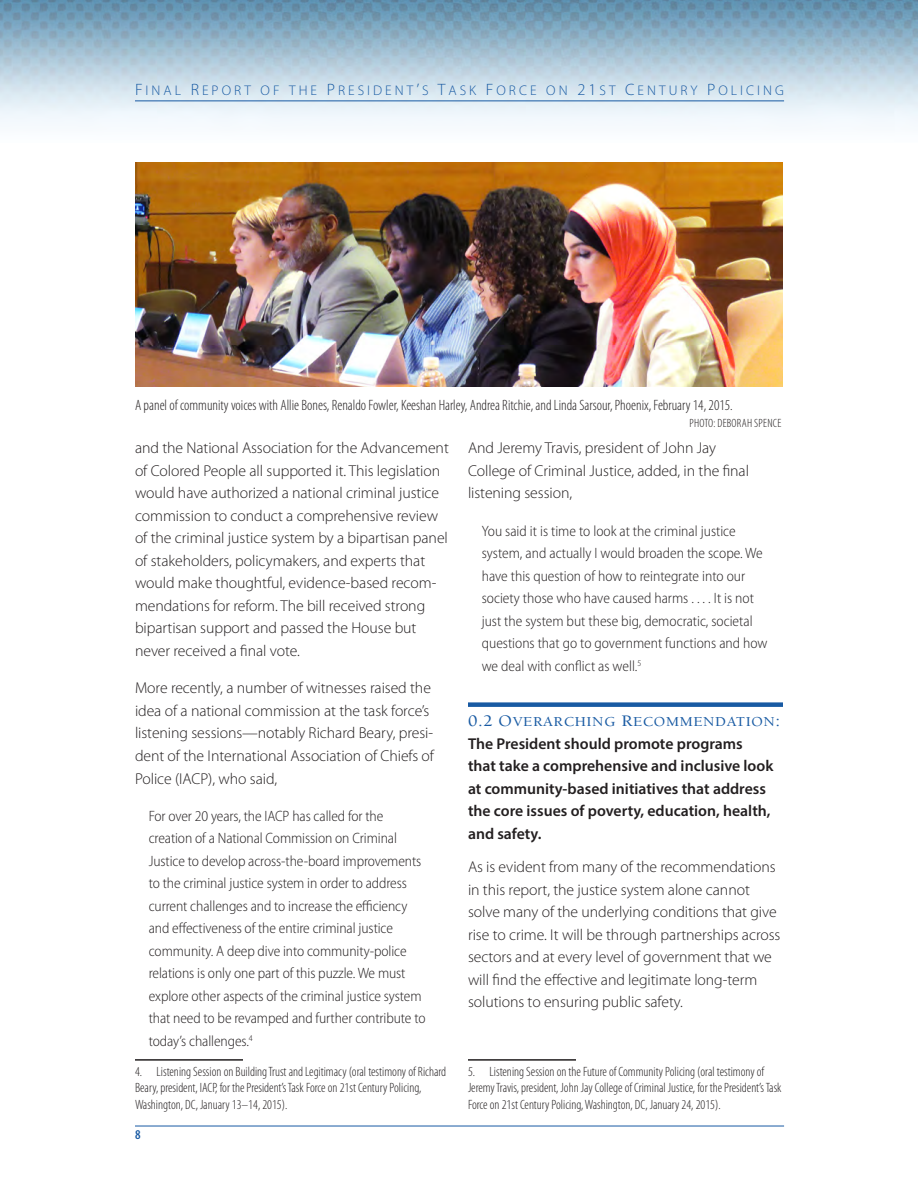
<style>
.page{position:relative;width:918px;height:1188px;background:#fff}
.page>*{position:absolute;margin:0;border:0;box-sizing:border-box;transform-origin:0 0}
.Body_Text{font:300 15.75px/22.5px "Myriad Pro";letter-spacing:-.005em;color:#231f20}
.t1{font:600 15.75px/22.5px "Myriad Pro";color:#231f20}
.Block_Text{font:300 semi-condensed 15px/22.5px "Myriad Pro";letter-spacing:-.005em;color:#231f20}
.t2{font:300 condensed 15px "Myriad Pro";color:#231f20}
.t3{font:14.1px "Myriad Pro Light SC850";letter-spacing:.215em;color:#185aa3}
.t4{font:14.1px "Berkeley Std Medium SC850";letter-spacing:.04em;color:#185aa3;scale:1.1 1}
.Footnote_text{font:300 condensed 13.5px/16.2px "Myriad Pro";color:#231f20}
.t5{font:13.5px "Myriad Pro Semibold Cond SC850";color:#185aa3}
.t6{font:300 condensed 12px "Myriad Pro";letter-spacing:.02em;color:#231f20}
.s1{font-size:16.5px}
</style>
<div class="page">
<img style="left:0;top:0;width:918px;height:124px">
<hr style="left:135px;top:100px;width:649px;height:1px;background:#185aa3">
<hr style="left:135px;top:1126px;width:649px;height:1px;background:#185aa3">
<hr style="left:135px;top:1059px;width:108px;height:2px;background:#231f20">
<div style="left:468px;top:702px;width:315px;height:5px;background:#185aa3"></div>
<img style="left:135px;top:162px;width:648px;height:225px">
<hr style="left:468px;top:1059px;width:108px;height:2px;background:#231f20">
<p class="t3" style="left:135px;top:81px;width:650px"><span class="s1">F</span>INAL <span class="s1">R</span>EPOR T OF THE <span class="s1">P</span> RESIDENT<span class="s1">’</span>S <span class="s1">T</span>ASK <span class="s1">F</span>OR CE ON <span class="s1">21</span>ST <span class="s1">C</span>ENTURY <span class="s1">P</span> OLICING</p>
<p class="t2" style="left:135px;top:396px;width:599px">A panel of community voices with Allie Bones, Renaldo Fowler, Keeshan Harley, Andrea Ritchie, and Linda Sarsour, Phoenix, February 14, 2015.</p>
<p class="t6" style="left:690px;top:416px;width:93px">PHOTO: DEBORAH SPENCE</p>
<p class="Body_Text" style="left:135px;top:437px;width:315px">and the National Association for the Advancement of Colored People all supported it. This legislation would have authorized a national criminal justice commission to conduct a comprehensive review of the criminal justice system by a bipartisan panel of stakeholders, policymakers, and experts that would make thoughtful, evidence-based recom&shy;mendations for reform. The bill received strong bipartisan support and passed the House but never received a final vote.</p>
<p class="Body_Text" style="left:135px;top:677px;width:301px">More recently, a number of witnesses raised the idea of a national commission at the task force’s listening sessions—notably Richard Beary, presi&shy;dent of the International Association of Chiefs of Police (IACP), who said,</p>
<p class="Block_Text" style="left:149px;top:805px;width:278px">For over 20 years, the IACP has called for the creation of a National Commission on Criminal Justice to develop across-the-board improvements to the criminal justice system in order to address current challenges and to increase the efficiency and effectiveness of the entire criminal justice community. A deep dive into community-police relations is only one part of this puzzle. We must explore other aspects of the criminal justice system that need to be revamped and further contribute to today’s challenges.<sup>4</sup></p>
<p class="Footnote_text" style="left:135px;top:1063px;width:313px">4. Listening Session on Building Trust and Legitimacy (oral testimony of Richard<br>Beary, president, IACP, for the President’s Task Force on 21st Century Policing,<br>Washington, DC, January 13–14, 2015).</p>
<p class="t5" style="left:135px;top:1126px;width:7px">8</p>
<p class="Body_Text" style="left:468px;top:437px;width:283px">And Jeremy Travis, president of John Jay<br>College of Criminal Justice, added, in the final listening session,</p>
<p class="Block_Text" style="left:482px;top:520px;width:287px">You said it is time to look at the criminal justice system, and actually I would broaden the scope. We have this question of how to reintegrate into our society those who have caused harms . . . . It is not just the system but these big, democratic, societal questions that go to government functions and how we deal with conflict as well.<sup>5</sup></p>
<h3 class="t4" style="left:468px;top:714px;width:285px"><span class="s1">0.2 O</span>VERARCHING <span class="s1">R</span>ECOMMENDATION<span class="s1">:</span></h3>
<h3 class="t1" style="left:468px;top:732px;width:307px">The President should promote programs that take a comprehensive and inclusive look at community-based initiatives that address the core issues of poverty, education, health, and safety.</h3>
<p class="Body_Text" style="left:468px;top:855px;width:314px">As is evident from many of the recommendations in this report, the justice system alone cannot solve many of the underlying conditions that give rise to crime. It will be through partnerships across sectors and at every level of government that we will find the effective and legitimate long-term solutions to ensuring public safety.</p>
<p class="Footnote_text" style="left:468px;top:1063px;width:315px">5. Listening Session on the Future of Community Policing (oral testimony of<br>Jeremy Travis, president, John Jay College of Criminal Justice, for the President’s Task<br>Force on 21st Century Policing, Washington, DC, January 24, 2015).</p>
</div>
